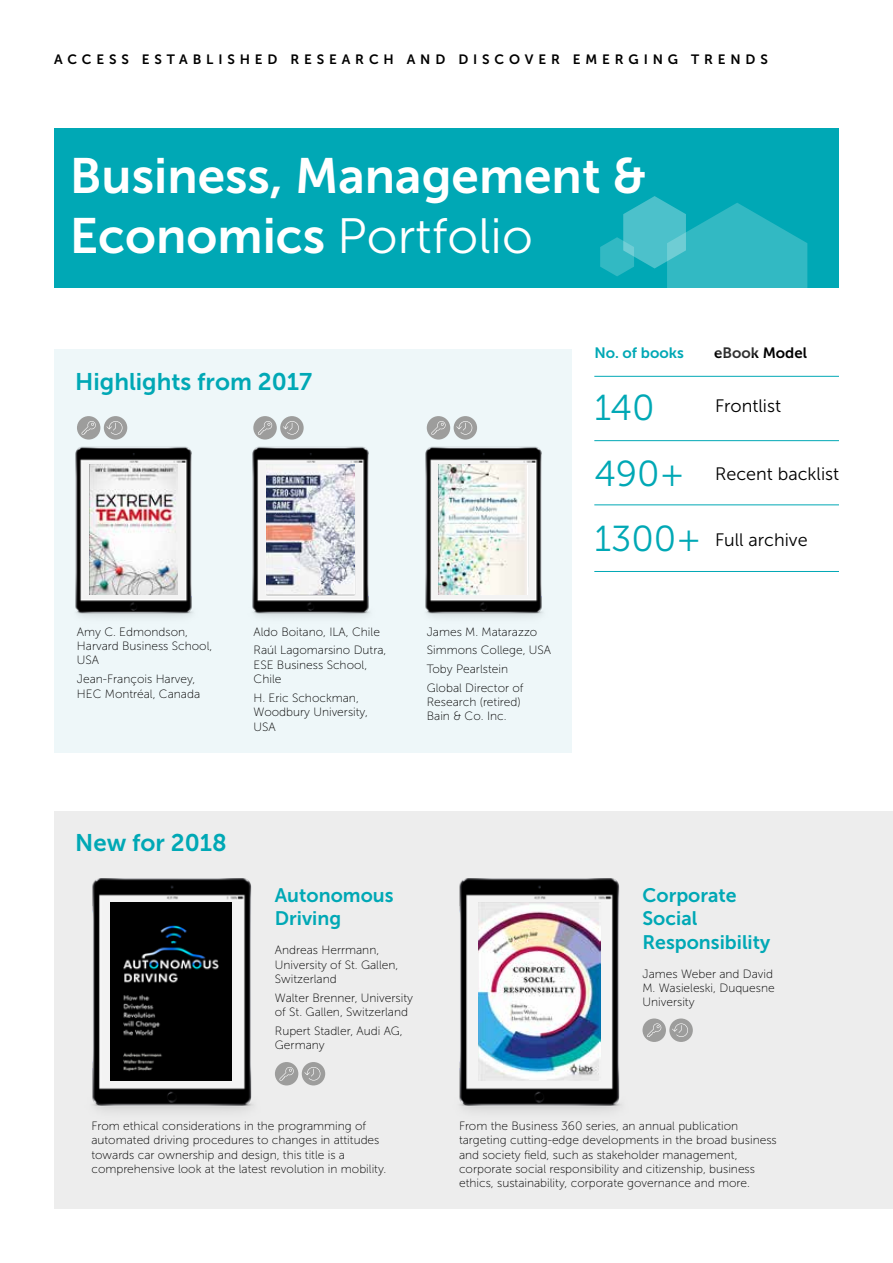
<style>
.page{position:relative;width:893px;height:1263px;background:#fff}
.page>*{position:absolute;margin:0;border:0;box-sizing:border-box;transform-origin:0 0}
.t1{font:49.5px/59.4px "Museo Sans 700";color:#fff}
.t2{font:36px/65.7px "Museo Sans 300";color:#00a8b5}
.t3{font:24px "Museo Sans 700";color:#00a8b5}
.t4{font:19.5px/23.4px "Museo Sans 700";color:#00a8b5}
.t5{font:18px "Museo Sans 300";color:#000}
.t6{font:15px "Museo Sans 700";color:#00a8b5}
.t7{font:15px "Museo Sans 700";color:#000}
.t8{font:13.5px "Museo Sans 700";letter-spacing:.36em;color:#000}
.t9{font:12px/14.4px "Museo Sans 100";color:#000}
.s1{font-family:"Museo Sans 300"}
</style>
<div class="page">
<div style="left:54px;top:349px;width:517px;height:404px;background:#eef7f9"></div>
<img style="left:252px;top:446px;width:118px;height:171px">
<img style="left:425px;top:446px;width:118px;height:171px">
<div style="left:54px;top:811px;width:839px;height:398px;background:#ededed"></div>
<img style="left:92px;top:878px;width:161px;height:233px">
<img style="left:459px;top:878px;width:162px;height:233px">
<div style="left:54px;top:128px;width:785px;height:160px;background:#00a8b5"></div>
<div style="left:302px;top:1062px;width:23px;height:23px;background:#9d9d9c;border-radius:50%"></div>
<svg style="left:304px;top:1067px;width:16px;height:13px"></svg>
<div style="left:275px;top:1062px;width:23px;height:23px;background:#9d9d9c;border-radius:50%"></div>
<svg style="left:280px;top:1067px;width:14px;height:13px"></svg>
<div style="left:669px;top:1018px;width:24px;height:24px;background:#9d9d9c;border-radius:50%"></div>
<svg style="left:672px;top:1023px;width:16px;height:14px"></svg>
<div style="left:642px;top:1018px;width:24px;height:24px;background:#9d9d9c;border-radius:50%"></div>
<svg style="left:647px;top:1023px;width:14px;height:14px"></svg>
<div style="left:104px;top:416px;width:23px;height:24px;background:#9d9d9c;border-radius:50%"></div>
<svg style="left:107px;top:421px;width:15px;height:14px"></svg>
<div style="left:77px;top:416px;width:23px;height:24px;background:#9d9d9c;border-radius:50%"></div>
<svg style="left:82px;top:421px;width:14px;height:14px"></svg>
<div style="left:280px;top:416px;width:24px;height:24px;background:#9d9d9c;border-radius:50%"></div>
<svg style="left:283px;top:421px;width:16px;height:14px"></svg>
<div style="left:253px;top:416px;width:24px;height:24px;background:#9d9d9c;border-radius:50%"></div>
<svg style="left:258px;top:421px;width:14px;height:14px"></svg>
<div style="left:454px;top:416px;width:23px;height:24px;background:#9d9d9c;border-radius:50%"></div>
<svg style="left:456px;top:421px;width:16px;height:14px"></svg>
<div style="left:427px;top:416px;width:23px;height:24px;background:#9d9d9c;border-radius:50%"></div>
<svg style="left:431px;top:421px;width:15px;height:14px"></svg>
<img style="left:110px;top:902px;width:122px;height:179px">
<img style="left:479px;top:902px;width:121px;height:179px">
<img style="left:439px;top:465px;width:88px;height:130px">
<img style="left:266px;top:465px;width:89px;height:130px">
<hr style="left:594px;top:376px;width:245px;height:1px;background:#00a8b5">
<hr style="left:594px;top:440px;width:245px;height:1px;background:#00a8b5">
<hr style="left:594px;top:504px;width:245px;height:1px;background:#00a8b5">
<hr style="left:594px;top:571px;width:245px;height:1px;background:#00a8b5">
<svg style="left:600px;top:196px;width:207px;height:92px"></svg>
<img style="left:75px;top:437px;width:118px;height:180px">
<img style="left:90px;top:465px;width:88px;height:130px">
<p class="t8" style="left:54px;top:52px;width:715px">ACCESS ESTABLISHED RESEARCH AND DISCOVER EMERGING TRENDS</p>
<h1 class="t1" style="left:70px;top:146px;width:578px">Business, Management &amp;<br>Economics <span class="s1">Portfolio</span></h1>
<h3 class="t3" style="left:75px;top:368px;width:238px">Highlights from 2017</h3>
<p class="t9" style="left:77px;top:624px;width:137px">Amy C. Edmondson,<br>Harvard Business School,<br>USA</p>
<p class="t9" style="left:77px;top:672px;width:125px">Jean-François Harvey,<br>HEC Montréal, Canada</p>
<p class="t9" style="left:254px;top:622px;width:134px;line-height:18.6px">Aldo Boitano, ILA, Chile<br>Raúl Lagomarsino Dutra,</p>
<p class="t9" style="left:254px;top:657px;width:115px">ESE Business School,<br>Chile</p>
<p class="t9" style="left:254px;top:691px;width:116px">H. Eric Schockman,<br>Woodbury University,<br>USA</p>
<p class="t9" style="left:427px;top:622px;width:126px;line-height:18.6px">James M. Matarazzo<br>Simmons College, USA<br>Toby Pearlstein<br>Global Director of</p>
<p class="t9" style="left:427px;top:695px;width:96px">Research (retired)<br>Bain &amp; Co. Inc.</p>
<h3 class="t3" style="left:75px;top:830px;width:153px">New for 2018</h3>
<h3 class="t4" style="left:275px;top:883px;width:120px">Autonomous<br>Driving</h3>
<p class="t9" style="left:275px;top:943px;width:125px">Andreas Herrmann,<br>University of St. Gallen,<br>Switzerland</p>
<p class="t9" style="left:275px;top:990px;width:140px">Walter Brenner, University of St. Gallen, Switzerland</p>
<p class="t9" style="left:275px;top:1023px;width:129px">Rupert Stadler, Audi AG,<br>Germany</p>
<p class="t6" style="left:594px;top:344px;width:91px">No. of books</p>
<p class="t7" style="left:714px;top:344px;width:94px">eBook Model</p>
<h2 class="t2" style="left:594px;top:375px;width:108px">140<br>490+<br>1300+</h2>
<h3 class="t5" style="left:715px;top:396px;width:67px">Frontlist</h3>
<h3 class="t5" style="left:715px;top:464px;width:126px">Recent backlist</h3>
<h3 class="t5" style="left:715px;top:530px;width:94px">Full archive</h3>
<h3 class="t4" style="left:642px;top:883px;width:129px">Corporate<br>Social<br>Responsibility</h3>
<p class="t9" style="left:642px;top:966px;width:134px">James Weber and David<br>M. Wasieleski, Duquesne<br>University</p>
<p class="t9" style="left:91px;top:1119px;width:297px">From ethical considerations in the programming of automated driving procedures to changes in attitudes towards car ownership and design, this title is a comprehensive look at the latest revolution in mobility.</p>
<p class="t9" style="left:459px;top:1119px;width:319px">From the Business 360 series, an annual publication targeting cutting-edge developments in the broad business and society field, such as stakeholder management, corporate social responsibility and citizenship, business ethics, sustainability, corporate governance and more.</p>
</div>
